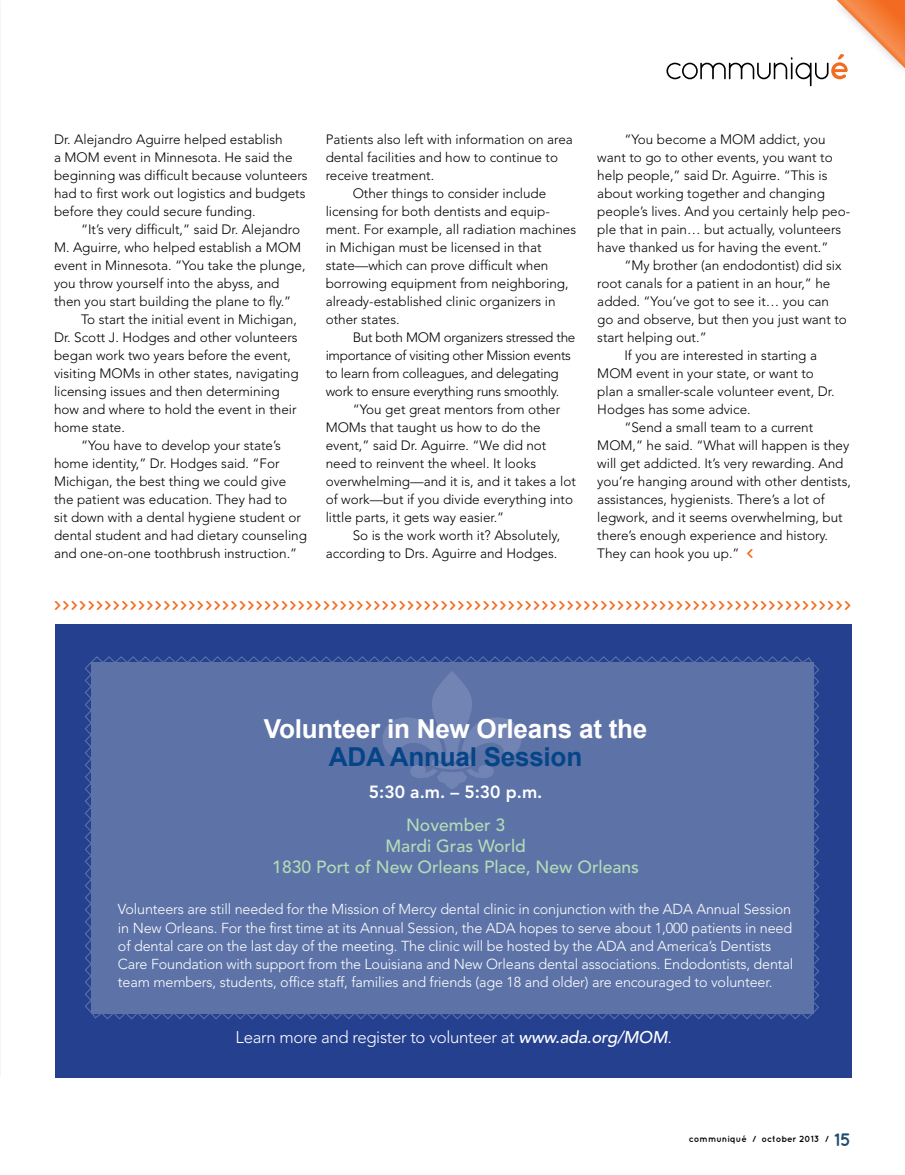
<style>
.page{position:relative;width:905px;height:1175px;background:#fff}
.page>*{position:absolute;margin:0;border:0;box-sizing:border-box;transform-origin:0 0}
.t1{font:700 26.1px "Arial";letter-spacing:-.01em;color:#fff}
.t2{font:700 26.1px "Arial";letter-spacing:-.01em;color:#054587}
.t3{font:500 17.55px/21px "Avenir";color:#b2dbb7;text-align:center}
.t4{font:800 17.55px "Avenir";color:#fff}
.t5{font:300 16.8px "Avenir";letter-spacing:-.02em;color:#fff}
.t6{font:300 14.4px/18.3px "Avenir";letter-spacing:-.01em;color:#fff}
.t7{font:300 13.5px/18px "Avenir";color:#000}
.t8{font:300 13.5px "Avenir";letter-spacing:-.02em;color:#000}
.t9{font:700 13.2px "Quicksand";color:#f36b20}
.t10{font:700 9px "Quicksand";color:#000}
.s1{font-family:"Quicksand";font-weight:700;font-size:13.2px;color:#f36b20}
.s2{font-weight:500;font-style:italic}
.s3{font-size:18px;color:#204c70}
</style>
<div class="page">
<div style="left:55px;top:624px;width:797px;height:454px;background:#24408f"></div>
<div style="left:85px;top:656px;width:734px;height:364px;background:#5d73a7"></div>
<svg style="left:666px;top:0;width:238px;height:86px"></svg>
<p class="t7" style="left:325px;top:130px;width:249px">Patients also left with information on area</p>
<p class="t7" style="left:325px;top:148px;width:234px">dental facilities and how to continue to</p>
<p class="t7" style="left:325px;top:166px;width:110px">receive treatment.</p>
<p class="t7" style="left:352px;top:184px;width:195px">Other things to consider include</p>
<p class="t7" style="left:325px;top:202px;width:226px">licensing for both dentists and equip-</p>
<p class="t7" style="left:325px;top:220px;width:252px">ment. For example, all radiation machines</p>
<p class="t7" style="left:325px;top:238px;width:217px">in Michigan must be licensed in that</p>
<p class="t7" style="left:325px;top:256px;width:224px">state—which can prove difficult when</p>
<p class="t7" style="left:325px;top:274px;width:244px">borrowing equipment from neighboring,</p>
<p class="t7" style="left:325px;top:292px;width:231px">already-established clinic organizers in</p>
<p class="t7" style="left:325px;top:310px;width:76px">other states.</p>
<p class="t8" style="left:352px;top:329px;width:224px">But both MOM organizers stressed the</p>
<p class="t8" style="left:325px;top:347px;width:247px">importance of visiting other Mission events</p>
<p class="t8" style="left:325px;top:365px;width:235px">to learn from colleagues, and delegating</p>
<p class="t8" style="left:325px;top:383px;width:235px">work to ensure everything runs smoothly.</p>
<p class="t7" style="left:352px;top:400px;width:209px">“You get great mentors from other</p>
<p class="t7" style="left:325px;top:418px;width:216px">MOMs that taught us how to do the</p>
<p class="t7" style="left:325px;top:436px;width:222px">event,” said Dr. Aguirre. “We did not</p>
<p class="t7" style="left:325px;top:454px;width:212px">need to reinvent the wheel. It looks</p>
<p class="t7" style="left:325px;top:472px;width:252px">overwhelming—and it is, and it takes a lot</p>
<p class="t7" style="left:325px;top:490px;width:249px">of work—but if you divide everything into</p>
<p class="t7" style="left:325px;top:508px;width:180px">little parts, it gets way easier.”</p>
<p class="t7" style="left:352px;top:526px;width:209px">So is the work worth it? Absolutely,</p>
<p class="t7" style="left:325px;top:544px;width:233px">according to Drs. Aguirre and Hodges.</p>
<p class="t7" style="left:597px;top:130px;width:254px;text-indent:27px">“You become a MOM addict, you want to go to other events, you want to help people,” said Dr. Aguirre. “This is about working together and changing people’s lives. And you certainly help peo&shy;ple that in pain… but actually, volunteers have thanked us for having the event.”</p>
<p class="t7" style="left:624px;top:256px;width:219px">“My brother (an endodontist) did six</p>
<p class="t7" style="left:597px;top:274px;width:234px">root canals for a patient in an hour,” he</p>
<p class="t7" style="left:597px;top:292px;width:233px">added. “You’ve got to see it… you can</p>
<p class="t7" style="left:597px;top:310px;width:251px">go and observe, but then you just want to</p>
<p class="t7" style="left:597px;top:328px;width:111px">start helping out.”</p>
<p class="t7" style="left:624px;top:346px;width:194px">If you are interested in starting a</p>
<p class="t7" style="left:597px;top:364px;width:218px">MOM event in your state, or want to</p>
<p class="t7" style="left:597px;top:382px;width:239px">plan a smaller-scale volunteer event, Dr.</p>
<p class="t7" style="left:597px;top:400px;width:155px">Hodges has some advice.</p>
<p class="t7" style="left:624px;top:418px;width:190px">“Send a small team to a current</p>
<p class="t7" style="left:597px;top:436px;width:253px">MOM,” he said. “What will happen is they</p>
<p class="t7" style="left:597px;top:454px;width:248px">will get addicted. It’s very rewarding. And</p>
<p class="t7" style="left:597px;top:472px;width:255px">you’re hanging around with other dentists,</p>
<p class="t7" style="left:597px;top:490px;width:229px">assistances, hygienists. There’s a lot of</p>
<p class="t7" style="left:597px;top:508px;width:247px">legwork, and it seems overwhelming, but</p>
<p class="t7" style="left:597px;top:526px;width:232px">there’s enough experience and history.</p>
<p class="t7" style="left:597px;top:544px;width:159px">They can hook you up.” <span class="s1">&lt;</span></p>
<p class="t9" style="left:54px;top:597px;width:799px">&gt;&gt;&gt;&gt;&gt;&gt;&gt;&gt;&gt;&gt;&gt;&gt;&gt;&gt;&gt;&gt;&gt;&gt;&gt;&gt;&gt;&gt;&gt;&gt;&gt;&gt;&gt;&gt;&gt;&gt;&gt;&gt;&gt;&gt;&gt;&gt;&gt;&gt;&gt;&gt;&gt;&gt;&gt;&gt;&gt;&gt;&gt;&gt;&gt;&gt;&gt;&gt;&gt;&gt;&gt;&gt;&gt;&gt;&gt;&gt;&gt;&gt;&gt;&gt;&gt;&gt;&gt;&gt;&gt;&gt;&gt;&gt;&gt;&gt;&gt;&gt;&gt;&gt;&gt;&gt;&gt;&gt;&gt;&gt;&gt;&gt;&gt;&gt;&gt;&gt;&gt;&gt;&gt;&gt;&gt;</p>
<p class="t7" style="left:54px;top:130px;width:255px">Dr. Alejandro Aguirre helped establish<br>a MOM event in Minnesota. He said the beginning was difficult because volunteers had to first work out logistics and budgets before they could secure funding.</p>
<p class="t7" style="left:54px;top:220px;width:253px;text-indent:27px">“It’s very difficult,” said Dr. Alejandro M. Aguirre, who helped establish a MOM event in Minnesota. “You take the plunge, you throw yourself into the abyss, and then you start building the plane to fly.”</p>
<p class="t7" style="left:54px;top:310px;width:246px;text-indent:27px">To start the initial event in Michigan, Dr. Scott J. Hodges and other volunteers began work two years before the event, visiting MOMs in other states, navigating licensing issues and then determining how and where to hold the event in their home state.</p>
<p class="t7" style="left:54px;top:436px;width:254px;text-indent:27px">“You have to develop your state’s home identity,” Dr. Hodges said. “For Michigan, the best thing we could give the patient was education. They had to<br>sit down with a dental hygiene student or dental student and had dietary counseling and one-on-one toothbrush instruction.”</p>
<h1 class="t1" style="left:264px;top:714px;width:385px">Volunteer in New Orleans at the</h1>
<h1 class="t2" style="left:329px;top:741px;width:20px">ADA</h1>
<h1 class="t2" style="left:390px;top:741px;width:194px">Annual Session</h1>
<p class="t4" style="left:369px;top:782px;width:175px">5:30 a.m. – 5:30 p.m.</p>
<p class="t3" style="left:272px;top:815px;width:368px">November 3<br>Mardi Gras World<br>1830 Port of New Orleans Place, New Orleans</p>
<p class="t6" style="left:118px;top:900px;width:677px">Volunteers are still needed for the Mission of Mercy dental clinic in conjunction with the ADA Annual Session in New Orleans. For the first time at its Annual Session, the ADA hopes to serve about 1,000 patients in need of dental care on the last day of the meeting. The clinic will be hosted by the ADA and America’s Dentists Care Foundation with support from the Louisiana and New Orleans dental associations. Endodontists, dental team members, students, office staff, families and friends (age 18 and older) are encouraged to volunteer.</p>
<p class="t5" style="left:236px;top:1027px;width:437px">Learn more and register to volunteer at <span class="s2">www.ada.org/MOM</span>.</p>
<p class="t10" style="left:688px;top:1133px;width:164px">communiqué / october 2013 / <span class="s3">15</span></p>
</div>
